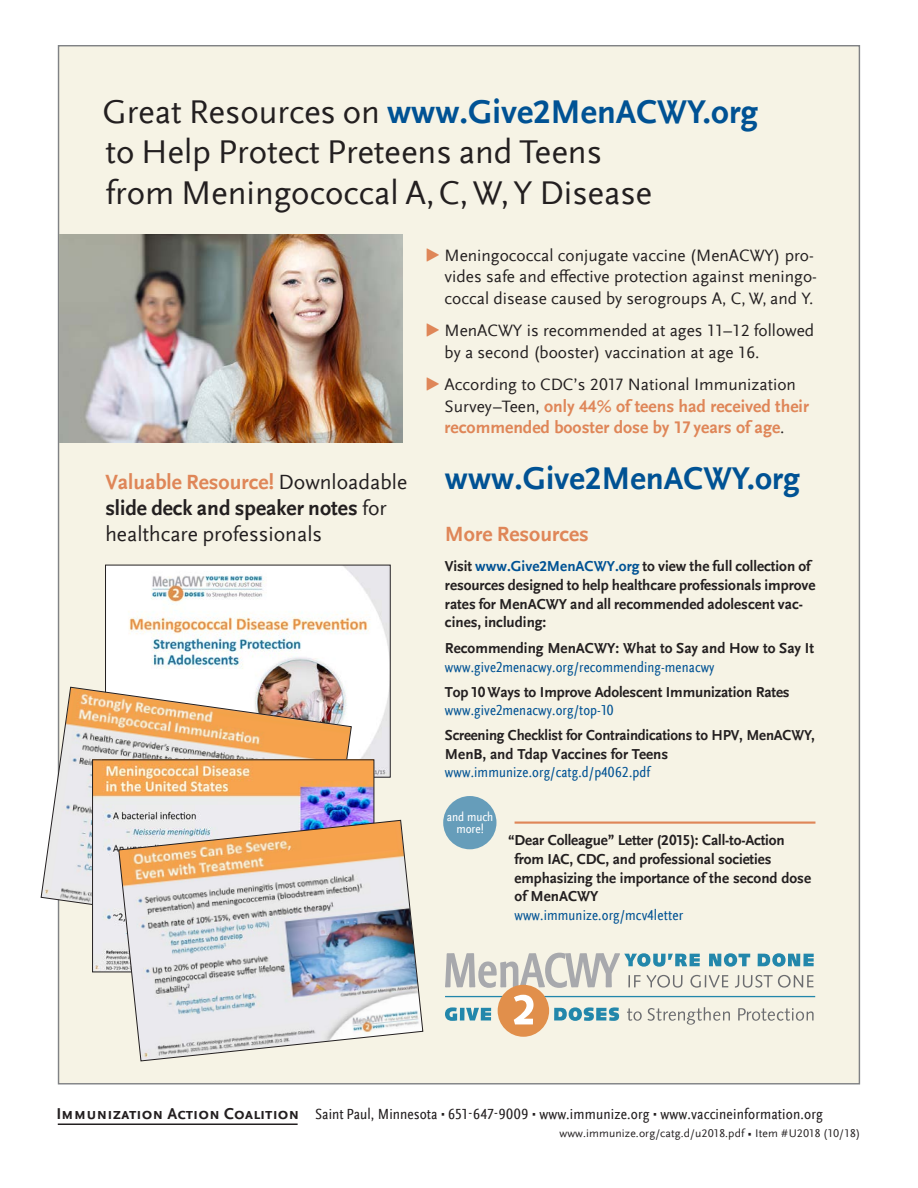
<style>
.page{position:relative;width:918px;height:1188px;background:#fff}
.page>*{position:absolute;margin:0;border:0;box-sizing:border-box;transform-origin:0 0}
.t1{font:34.5px/40.3px "Scala Sans Offc";color:#231f20}
.t2{font:700 34.5px "Scala Sans Offc";color:#005294}
.t3{font:700 33px "Scala Sans Offc";color:#005294}
.t4{font:21.6px/26px "Scala Sans Offc";color:#231f20}
.t5{font:700 21.6px "Scala Sans Offc";color:#df8658}
.t6{font:700 17.7px/21.6px "Scala Sans Offc";color:#df8658}
.t7{font:17.25px/21.6px "Scala Sans Offc";color:#231f20}
.t8{font:condensed 15.3px "Scala Sans Offc";letter-spacing:.01em;color:#231f20}
.t9{font:700 15.15px/18.8px "Scala Sans Offc";letter-spacing:-.005em;color:#231f20}
.t10{font:condensed 15.15px "Scala Sans Offc";letter-spacing:.01em;color:#005294}
.Body_indent__first_p{font:condensed 12.9px/11.6px "Scala Sans Offc";color:#fff;text-align:center}
.t11{font:11.7px "Scala Sans Offc";letter-spacing:.01em;color:#231f20}
.s1{font-weight:400;color:#231f20}
.s2{font-family:"Carta Std";font-size:12.6px;color:#df8658}
.s3{font-weight:400;font-size:17.25px;color:#231f20}
.s4{font-weight:700;color:#df8658}
.s5{font-weight:700}
.s6{color:#005294}
.s7{font-weight:400;font-stretch:condensed;color:#005294}
.s8{font-family:"Scala Sans Sc Offc";font-weight:700;font-stretch:normal;font-size:16.5px}
.s9{font-family:"Glypha LT Std";font-stretch:normal;font-size:7.5px}
.s10{font-family:"Glypha LT Std";font-size:7.65px}
</style>
<div class="page">
<hr style="left:58px;top:1124px;width:240px;height:1px;background:#231f20">
<div style="left:58px;top:45px;width:802px;height:1039px;background:#f6f3e5;border:1px solid #808285"></div>
<div style="left:443px;top:796px;width:53px;height:53px;background:#669dba;border-radius:50%"></div>
<svg style="left:445px;top:953px;width:369px;height:35px"></svg>
<hr style="left:445px;top:996px;width:370px;height:1px;background:#2387ab">
<svg style="left:445px;top:1007px;width:12px;height:14px"></svg>
<div style="left:460px;top:1008px;width:5px;height:12px;background:#2387ab"></div>
<svg style="left:466px;top:1008px;width:25px;height:12px"></svg>
<svg style="left:554px;top:1007px;width:65px;height:14px"></svg>
<svg style="left:627px;top:1008px;width:15px;height:13px"></svg>
<svg style="left:648px;top:1007px;width:82px;height:18px"></svg>
<svg style="left:738px;top:1008px;width:76px;height:13px"></svg>
<div style="left:498px;top:985px;width:51px;height:52px;background:#e18f4b;border-radius:50%"></div>
<svg style="left:514px;top:995px;width:20px;height:29px"></svg>
<hr style="left:515px;top:822px;width:300px;height:2px;background:#df8658">
<img style="left:107px;top:567px;width:281px;height:208px">
<img style="left:59px;top:234px;width:344px;height:208px">
<svg style="left:41px;top:687px;width:311px;height:250px"></svg>
<img style="left:94px;top:762px;width:278px;height:208px">
<img style="left:118px;top:820px;width:305px;height:241px">
<p class="t2" style="left:102px;top:92px;width:657px"><span class="s1">Great Resources on</span> www.Give2MenACWY.org</p>
<p class="t1" style="left:105px;top:133px;width:548px">to Help Protect Preteens and Teens from Meningococcal A,C,W,Y Disease</p>
<p class="t7" style="left:445px;top:245px;width:374px;text-indent:-18px"><span class="s2">•</span> Meningococcal conjugate vaccine (MenACWY) pro&shy;vides safe and effective protection against meningo&shy;coccal disease caused by serogroups A, C, W, and Y.</p>
<p class="t7" style="left:445px;top:320px;width:371px;text-indent:-18px"><span class="s2">•</span> MenACWY is recommended at ages 11–12 followed by a second (booster) vaccination at age 16.</p>
<p class="t7" style="left:427px;top:374px;width:371px"><span class="s2">•</span> According to CDC’s 2017 National Immunization</p>
<p class="t6" style="left:445px;top:396px;width:366px"><span class="s3">Survey–Teen,</span> only 44% of teens had received their recommended booster dose by 17 years of age<span class="s3">.</span></p>
<p class="t4" style="left:105px;top:470px;width:303px"><span class="s4">Valuable Resource!</span> Downloadable <span class="s5">slide deck and speaker notes</span> for healthcare professionals</p>
<p class="t3" style="left:445px;top:459px;width:356px">www.Give2MenACWY.org</p>
<p class="t5" style="left:445px;top:522px;width:145px">More Resources</p>
<p class="t9" style="left:445px;top:557px;width:372px">Visit <span class="s6">www.Give2MenACWY.org</span> to view the full collection of resources designed to help healthcare professionals improve rates for MenACWY and all recommended adolescent vac&shy;cines, including:</p>
<p class="t9" style="left:445px;top:639px;width:371px">Recommending MenACWY: What to Say and How to Say It</p>
<p class="t10" style="left:445px;top:659px;width:271px">www.give2menacwy.org/recommending-menacwy</p>
<p class="t9" style="left:445px;top:683px;width:346px">Top10 Ways to Improve Adolescent Immunization Rates</p>
<p class="t10" style="left:445px;top:702px;width:170px">www.give2menacwy.org/top-10</p>
<p class="t9" style="left:445px;top:726px;width:371px">Screening Checklist for Contraindications to HPV, MenACWY,<br>MenB, and Tdap Vaccines for Teens</p>
<p class="t10" style="left:445px;top:764px;width:207px">www.immunize.org/catg.d/p4062.pdf</p>
<p class="Body_indent__first_p" style="left:447px;top:811px;width:48px">and much more!</p>
<p class="t9" style="left:515px;top:831px;width:298px;text-indent:-6px">“Dear Colleague” Letter (2015): Call-to-Action from IAC, CDC, and professional societies emphasizing the importance of the second dose of MenACWY<br><span class="s7">www.immunize.org/mcv4letter</span></p>
<p class="t8" style="left:56px;top:1106px;width:768px"><span class="s8">Immunization Action Coalition</span> Saint Paul, Minnesota <span class="s9">•</span> 651-647-9009 <span class="s9">•</span> www.immunize.org <span class="s9">•</span> www.vaccineinformation.org</p>
<p class="t11" style="left:560px;top:1127px;width:302px">www.immunize.org/catg.d/u2018.pdf <span class="s10">•</span> Item #U2018 (10/18)</p>
</div>
